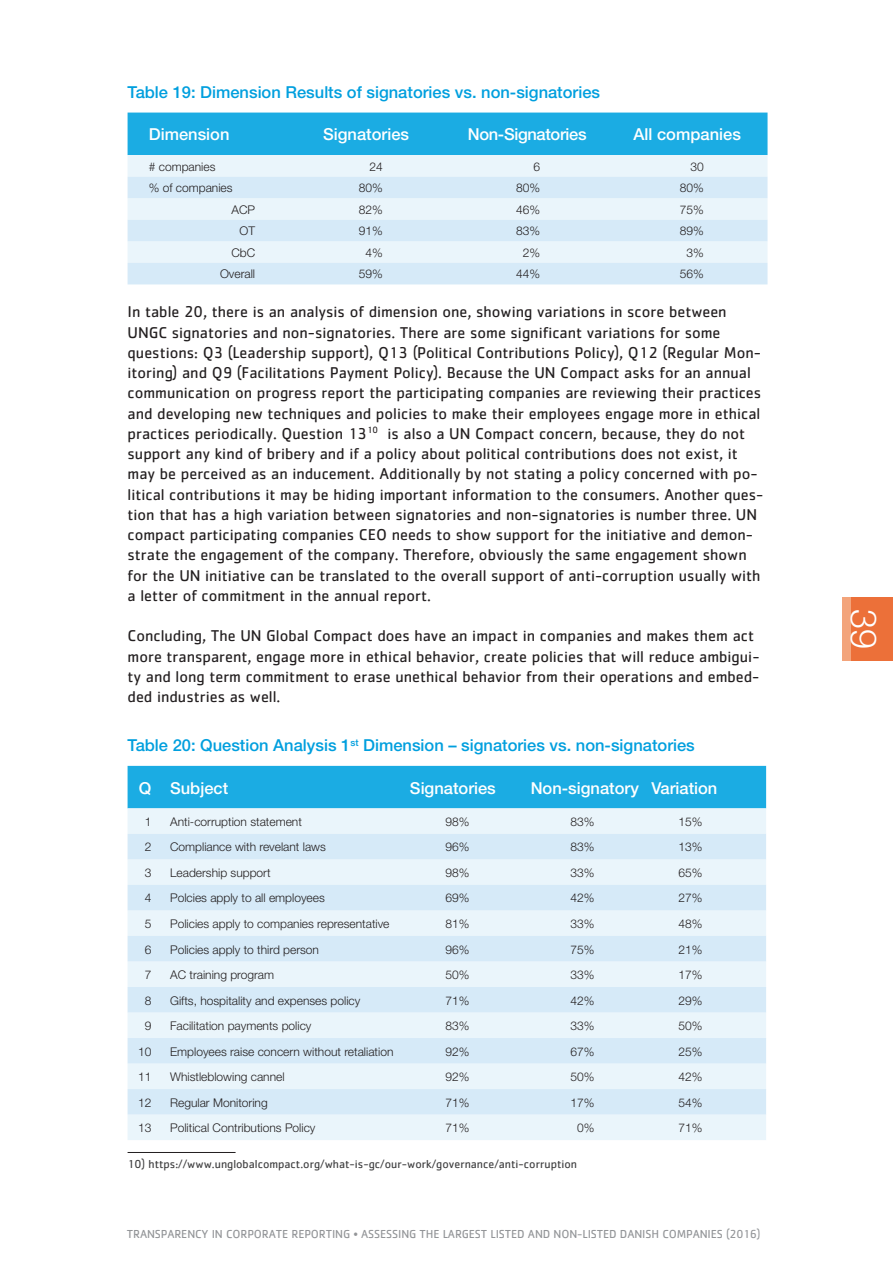
<style>
.page{position:relative;width:893px;height:1263px;background:#fff}
.page>*{position:absolute;margin:0;border:0;box-sizing:border-box;transform-origin:0 0}
.t1{font:300 36px "Helvetica Neue";color:#fff}
.Diagram-rubrik{font:500 16.5px "Helvetica Neue CE";color:#009fde}
.Tabel_rubrik{font:500 16.5px "Helvetica Neue CE";color:#fff}
.Box_rubrik{font:500 16.5px "Helvetica Neue CE";color:#fff}
.Box_rubrik-2{font:500 16.5px "Helvetica Neue CE";letter-spacing:-.02em;color:#fff}
.Brød{font:16.2px/20.2px "Cachet Std";color:#231f20}
.Tabelbrød{font:300 12px "Helvetica Neue CE";color:#231f20}
.t2{font:12px "Cachet Std";letter-spacing:-.01em;color:#939598}
.Box_brød{font:300 12px "Helvetica Neue CE";color:#231f20}
.Fodnote{font:12px "Cachet Std";color:#3e3e3f}
</style>
<div class="page">
<div style="left:851px;top:597px;width:42px;height:64px;background:#ec7039"></div>
<div style="left:843px;top:597px;width:8px;height:64px;background:#f3a47b"></div>
<div style="left:128px;top:113px;width:639px;height:42px;background:#1bace3"></div>
<div style="left:128px;top:155px;width:639px;height:22px;background:#eaf5fb"></div>
<svg style="left:128px;top:177px;width:639px;height:107px;background:#deeef9"></svg>
<hr style="left:128px;top:1152px;width:108px;height:1px;background:#231f20">
<div style="left:128px;top:766px;width:638px;height:42px;background:#1bace3"></div>
<div style="left:128px;top:808px;width:638px;height:332px;background:#eaf5fb"></div>
<svg style="left:128px;top:834px;width:638px;height:280px;background:#dfeff9"></svg>
<p class="Diagram-rubrik" style="left:128px;top:82px;width:474px">Table 19: Dimension Results of signatories vs. non-signatories</p>
<p class="Box_rubrik" style="left:149px;top:124px;width:82px">Dimension</p>
<p class="Box_rubrik" style="left:323px;top:124px;width:87px">Signatories</p>
<p class="Box_rubrik-2" style="left:468px;top:124px;width:120px">Non-Signatories</p>
<p class="Box_rubrik" style="left:634px;top:124px;width:109px">All companies</p>
<p class="Box_brød" style="left:149px;top:159px;width:68px"># companies</p>
<p class="Box_brød" style="left:369px;top:159px;width:15px">24</p>
<p class="Box_brød" style="left:533px;top:159px;width:8px">6</p>
<p class="Box_brød" style="left:690px;top:159px;width:15px">30</p>
<p class="Box_brød" style="left:149px;top:181px;width:85px">% of companies</p>
<p class="Box_brød" style="left:359px;top:181px;width:26px">80%</p>
<p class="Box_brød" style="left:516px;top:181px;width:26px">80%</p>
<p class="Box_brød" style="left:680px;top:181px;width:26px">80%</p>
<p class="Box_brød" style="left:232px;top:202px;width:25px">ACP</p>
<p class="Box_brød" style="left:359px;top:202px;width:26px">82%</p>
<p class="Box_brød" style="left:516px;top:202px;width:26px">46%</p>
<p class="Box_brød" style="left:680px;top:202px;width:26px">75%</p>
<p class="Box_brød" style="left:240px;top:224px;width:17px">OT</p>
<p class="Box_brød" style="left:359px;top:224px;width:26px">91%</p>
<p class="Box_brød" style="left:516px;top:224px;width:26px">83%</p>
<p class="Box_brød" style="left:680px;top:224px;width:26px">89%</p>
<p class="Box_brød" style="left:231px;top:245px;width:25px">CbC</p>
<p class="Box_brød" style="left:365px;top:245px;width:19px">4%</p>
<p class="Box_brød" style="left:523px;top:245px;width:19px">2%</p>
<p class="Box_brød" style="left:686px;top:245px;width:19px">3%</p>
<p class="Box_brød" style="left:220px;top:267px;width:37px">Overall</p>
<p class="Box_brød" style="left:359px;top:267px;width:26px">59%</p>
<p class="Box_brød" style="left:516px;top:267px;width:26px">44%</p>
<p class="Box_brød" style="left:680px;top:267px;width:26px">56%</p>
<p class="Brød" style="left:128px;top:301px;width:637px">In table 20, there is an analysis of dimension one, showing variations in score between UNGC signatories and non-signatories. There are some significant variations for some questions: Q3 (Leadership support), Q13 (Political Contributions Policy), Q12 (Regular Mon&shy;itoring) and Q9 (Facilitations Payment Policy). Because the UN Compact asks for an annual communication on progress report the participating companies are reviewing their practices and developing new techniques and policies to make their employees engage more in ethical practices periodically. Question 13<sup>10</sup> is also a UN Compact concern, because, they do not support any kind of bribery and if a policy about political contributions does not exist, it may be perceived as an inducement. Additionally by not stating a policy concerned with po&shy;litical contributions it may be hiding important information to the consumers. Another ques&shy;tion that has a high variation between signatories and non-signatories is number three. UN compact participating companies CEO needs to show support for the initiative and demon&shy;strate the engagement of the company. Therefore, obviously the same engagement shown for the UN initiative can be translated to the overall support of anti-corruption usually with a letter of commitment in the annual report.</p>
<p class="Brød" style="left:128px;top:625px;width:633px">Concluding, The UN Global Compact does have an impact in companies and makes them act more transparent, engage more in ethical behavior, create policies that will reduce ambigui&shy;ty and long term commitment to erase unethical behavior from their operations and embed&shy;ded industries as well.</p>
<p class="Diagram-rubrik" style="left:128px;top:735px;width:569px">Table 20: Question Analysis 1<sup>st</sup> Dimension – signatories vs. non-signatories</p>
<p class="Tabel_rubrik" style="left:139px;top:778px;width:14px">Q</p>
<p class="Tabel_rubrik" style="left:170px;top:778px;width:60px">Subject</p>
<p class="Tabel_rubrik" style="left:410px;top:778px;width:87px">Signatories</p>
<p class="Tabel_rubrik" style="left:531px;top:778px;width:110px">Non-signatory</p>
<p class="Tabel_rubrik" style="left:651px;top:778px;width:68px">Variation</p>
<p class="Tabelbrød" style="left:145px;top:814px;width:8px">1</p>
<p class="Tabelbrød" style="left:170px;top:814px;width:133px">Anti-corruption statement</p>
<p class="Tabelbrød" style="left:445px;top:814px;width:26px">98%</p>
<p class="Tabelbrød" style="left:570px;top:814px;width:26px">83%</p>
<p class="Tabelbrød" style="left:678px;top:814px;width:26px">15%</p>
<p class="Tabelbrød" style="left:145px;top:840px;width:8px">2</p>
<p class="Tabelbrød" style="left:170px;top:840px;width:157px">Compliance with revelant laws</p>
<p class="Tabelbrød" style="left:445px;top:840px;width:26px">96%</p>
<p class="Tabelbrød" style="left:570px;top:840px;width:26px">83%</p>
<p class="Tabelbrød" style="left:678px;top:840px;width:26px">13%</p>
<p class="Tabelbrød" style="left:145px;top:865px;width:8px">3</p>
<p class="Tabelbrød" style="left:170px;top:865px;width:102px">Leadership support</p>
<p class="Tabelbrød" style="left:445px;top:865px;width:26px">98%</p>
<p class="Tabelbrød" style="left:570px;top:865px;width:26px">33%</p>
<p class="Tabelbrød" style="left:678px;top:865px;width:26px">65%</p>
<p class="Tabelbrød" style="left:145px;top:891px;width:8px">4</p>
<p class="Tabelbrød" style="left:170px;top:891px;width:156px">Polcies apply to all employees</p>
<p class="Tabelbrød" style="left:445px;top:891px;width:26px">69%</p>
<p class="Tabelbrød" style="left:570px;top:891px;width:26px">42%</p>
<p class="Tabelbrød" style="left:678px;top:891px;width:26px">27%</p>
<p class="Tabelbrød" style="left:145px;top:916px;width:8px">5</p>
<p class="Tabelbrød" style="left:170px;top:916px;width:221px">Policies apply to companies representative</p>
<p class="Tabelbrød" style="left:445px;top:916px;width:26px">81%</p>
<p class="Tabelbrød" style="left:570px;top:916px;width:26px">33%</p>
<p class="Tabelbrød" style="left:678px;top:916px;width:26px">48%</p>
<p class="Tabelbrød" style="left:145px;top:942px;width:8px">6</p>
<p class="Tabelbrød" style="left:170px;top:942px;width:150px">Policies apply to third person</p>
<p class="Tabelbrød" style="left:445px;top:942px;width:26px">96%</p>
<p class="Tabelbrød" style="left:570px;top:942px;width:26px">75%</p>
<p class="Tabelbrød" style="left:678px;top:942px;width:26px">21%</p>
<p class="Tabelbrød" style="left:145px;top:967px;width:8px">7</p>
<p class="Tabelbrød" style="left:170px;top:967px;width:106px">AC training program</p>
<p class="Tabelbrød" style="left:445px;top:967px;width:26px">50%</p>
<p class="Tabelbrød" style="left:570px;top:967px;width:26px">33%</p>
<p class="Tabelbrød" style="left:678px;top:967px;width:26px">17%</p>
<p class="Tabelbrød" style="left:145px;top:993px;width:8px">8</p>
<p class="Tabelbrød" style="left:170px;top:993px;width:192px">Gifts, hospitality and expenses policy</p>
<p class="Tabelbrød" style="left:445px;top:993px;width:26px">71%</p>
<p class="Tabelbrød" style="left:570px;top:993px;width:26px">42%</p>
<p class="Tabelbrød" style="left:678px;top:993px;width:26px">29%</p>
<p class="Tabelbrød" style="left:145px;top:1018px;width:8px">9</p>
<p class="Tabelbrød" style="left:170px;top:1018px;width:143px">Facilitation payments policy</p>
<p class="Tabelbrød" style="left:445px;top:1018px;width:26px">83%</p>
<p class="Tabelbrød" style="left:570px;top:1018px;width:26px">33%</p>
<p class="Tabelbrød" style="left:678px;top:1018px;width:26px">50%</p>
<p class="Tabelbrød" style="left:138px;top:1044px;width:15px">10</p>
<p class="Tabelbrød" style="left:170px;top:1044px;width:225px">Employees raise concern without retaliation</p>
<p class="Tabelbrød" style="left:445px;top:1044px;width:26px">92%</p>
<p class="Tabelbrød" style="left:570px;top:1044px;width:26px">67%</p>
<p class="Tabelbrød" style="left:678px;top:1044px;width:26px">25%</p>
<p class="Tabelbrød" style="left:138px;top:1069px;width:15px">11</p>
<p class="Tabelbrød" style="left:170px;top:1069px;width:116px">Whistleblowing cannel</p>
<p class="Tabelbrød" style="left:445px;top:1069px;width:26px">92%</p>
<p class="Tabelbrød" style="left:570px;top:1069px;width:26px">50%</p>
<p class="Tabelbrød" style="left:678px;top:1069px;width:26px">42%</p>
<p class="Tabelbrød" style="left:138px;top:1095px;width:15px">12</p>
<p class="Tabelbrød" style="left:170px;top:1095px;width:99px">Regular Monitoring</p>
<p class="Tabelbrød" style="left:445px;top:1095px;width:26px">71%</p>
<p class="Tabelbrød" style="left:570px;top:1095px;width:26px">17%</p>
<p class="Tabelbrød" style="left:678px;top:1095px;width:26px">54%</p>
<p class="Tabelbrød" style="left:138px;top:1120px;width:15px">13</p>
<p class="Tabelbrød" style="left:170px;top:1120px;width:147px">Political Contributions Policy</p>
<p class="Tabelbrød" style="left:445px;top:1120px;width:26px">71%</p>
<p class="Tabelbrød" style="left:577px;top:1120px;width:19px">0%</p>
<p class="Tabelbrød" style="left:678px;top:1120px;width:26px">71%</p>
<p class="Fodnote" style="left:128px;top:1157px;width:451px">10) https://www.unglobalcompact.org/what-is-gc/our-work/governance/anti-corruption</p>
<p class="t2" style="left:127px;top:1227px;width:635px">TRANSPARENCY IN CORPORATE REPORTING • ASSESSING THE LARGEST LISTED AND NON-LISTED DANISH COMPANIES (2016)</p>
<h1 class="t1" style="left:893px;top:609px;width:42px;rotate:90deg">39</h1>
</div>
